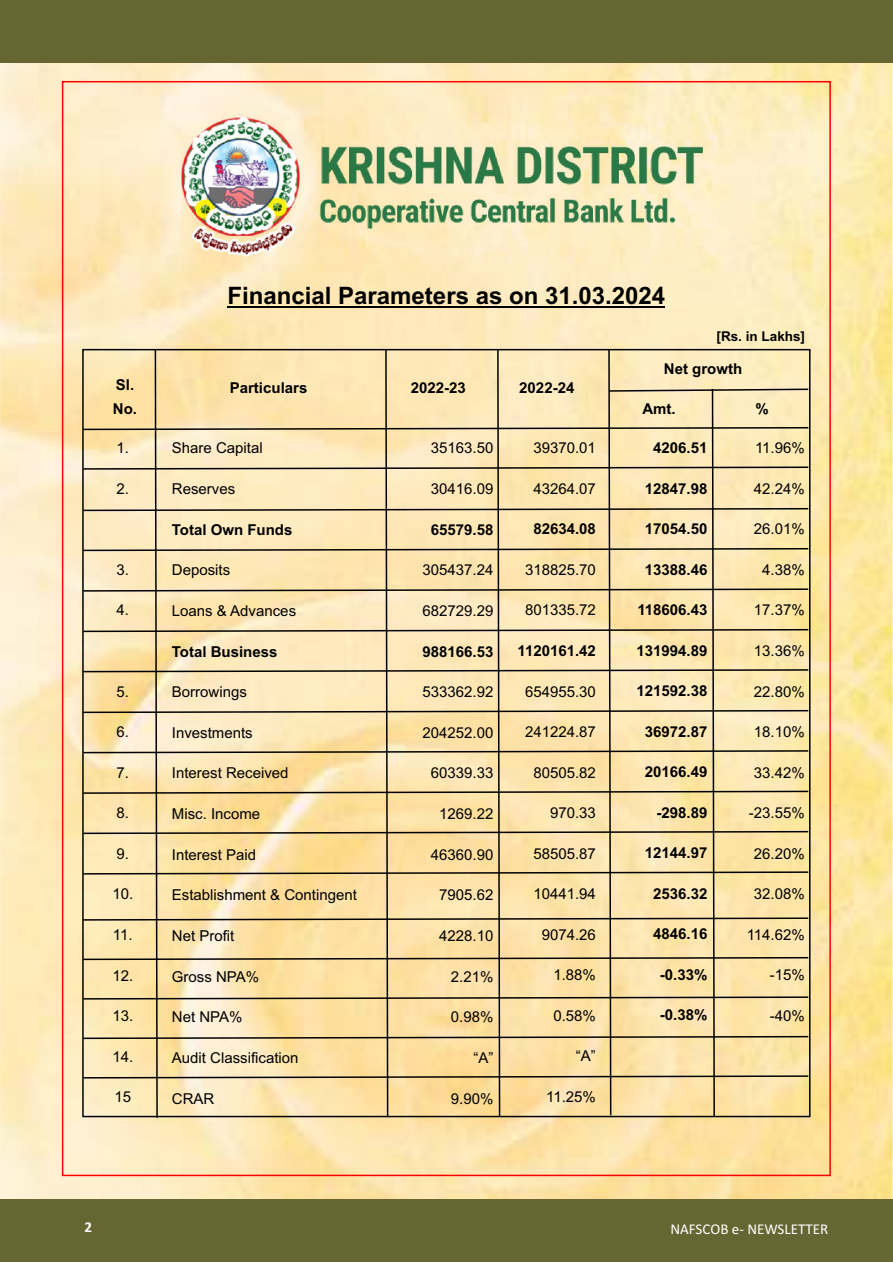
<style>
.page{position:relative;width:893px;height:1262px;background:#fff}
.page>*{position:absolute;margin:0;border:0;box-sizing:border-box;transform-origin:0 0}
.t1{font:700 24px "Arial";color:#000}
.t2{font:15px "Arial";color:#000}
.t3{font:700 15px/24.5px "Arial";color:#000}
.t4{font:15px "Calibri";color:#fff}
.t5{font:700 15px "Calibri";color:#fff}
.t6{font:700 13.5px "Arial";color:#000}
</style>
<div class="page">
<img style="left:2px;top:63px;width:889px;height:1136px">
<div style="left:0;top:1199px;width:893px;height:63px;background:#663"></div>
<div style="left:0;top:0;width:893px;height:63px;background:#663"></div>
<hr style="left:227px;top:307px;width:438px;height:1px;background:#000">
<svg style="left:82px;top:348px;width:727px;height:771px;background:#f0daa8"></svg>
<img style="left:175px;top:113px;width:542px;height:149px">
<h1 class="t1" style="left:227px;top:287px;width:439px">Financial Parameters as on 31.03.2024</h1>
<p class="t3" style="left:113px;top:373px;width:26px">Sl.<br>No.</p>
<p class="t3" style="left:230px;top:376px;width:79px">Particulars</p>
<p class="t3" style="left:410px;top:376px;width:57px">2022-23</p>
<p class="t3" style="left:519px;top:376px;width:57px">2022-24</p>
<p class="t2" style="left:116px;top:442px;width:14px">1.</p>
<p class="t2" style="left:116px;top:483px;width:14px">2.</p>
<p class="t2" style="left:116px;top:564px;width:14px">3.</p>
<p class="t2" style="left:116px;top:604px;width:14px">4.</p>
<p class="t2" style="left:116px;top:685px;width:14px">5.</p>
<p class="t2" style="left:116px;top:726px;width:14px">6.</p>
<p class="t2" style="left:116px;top:767px;width:14px">7.</p>
<p class="t2" style="left:116px;top:807px;width:14px">8.</p>
<p class="t2" style="left:116px;top:848px;width:14px">9.</p>
<p class="t2" style="left:112px;top:888px;width:22px">10.</p>
<p class="t2" style="left:113px;top:929px;width:21px">11.</p>
<p class="t2" style="left:112px;top:969px;width:22px">12.</p>
<p class="t2" style="left:112px;top:1010px;width:22px">13.</p>
<p class="t2" style="left:112px;top:1050px;width:22px">14.</p>
<p class="t2" style="left:114px;top:1091px;width:18px">15</p>
<p class="t2" style="left:172px;top:442px;width:92px">Share Capital</p>
<p class="t2" style="left:172px;top:483px;width:65px">Reserves</p>
<p class="t3" style="left:172px;top:518px;width:122px">Total Own Funds</p>
<p class="t2" style="left:172px;top:564px;width:60px">Deposits</p>
<p class="t2" style="left:172px;top:605px;width:126px">Loans &amp; Advances</p>
<p class="t3" style="left:172px;top:640px;width:107px">Total Business</p>
<p class="t2" style="left:172px;top:686px;width:77px">Borrowings</p>
<p class="t2" style="left:172px;top:727px;width:82px">Investments</p>
<p class="t2" style="left:172px;top:767px;width:118px">Interest Received</p>
<p class="t2" style="left:172px;top:808px;width:90px">Misc. Income</p>
<p class="t2" style="left:172px;top:849px;width:86px">Interest Paid</p>
<p class="t2" style="left:172px;top:889px;width:187px">Establishment &amp; Contingent</p>
<p class="t2" style="left:172px;top:930px;width:64px">Net Profit</p>
<p class="t2" style="left:172px;top:970px;width:89px">Gross NPA%</p>
<p class="t2" style="left:172px;top:1011px;width:72px">Net NPA%</p>
<p class="t2" style="left:172px;top:1052px;width:128px">Audit Classification</p>
<p class="t2" style="left:172px;top:1092px;width:44px">CRAR</p>
<p class="t2" style="left:431px;top:442px;width:64px">35163.50</p>
<p class="t2" style="left:431px;top:483px;width:64px">30416.09</p>
<p class="t3" style="left:431px;top:518px;width:64px">65579.58</p>
<p class="t2" style="left:422px;top:564px;width:72px">305437.24</p>
<p class="t2" style="left:422px;top:605px;width:72px">682729.29</p>
<p class="t3" style="left:422px;top:640px;width:72px">988166.53</p>
<p class="t2" style="left:422px;top:686px;width:72px">533362.92</p>
<p class="t2" style="left:422px;top:727px;width:72px">204252.00</p>
<p class="t2" style="left:431px;top:767px;width:64px">60339.33</p>
<p class="t2" style="left:439px;top:808px;width:56px">1269.22</p>
<p class="t2" style="left:431px;top:849px;width:64px">46360.90</p>
<p class="t2" style="left:439px;top:889px;width:56px">7905.62</p>
<p class="t2" style="left:439px;top:930px;width:56px">4228.10</p>
<p class="t2" style="left:451px;top:970px;width:44px">2.21%</p>
<p class="t2" style="left:451px;top:1011px;width:44px">0.98%</p>
<p class="t2" style="left:473px;top:1052px;width:21px">“A”</p>
<p class="t2" style="left:451px;top:1092px;width:44px">9.90%</p>
<p class="t2" style="left:533px;top:442px;width:64px">39370.01</p>
<p class="t2" style="left:533px;top:483px;width:64px">43264.07</p>
<p class="t3" style="left:533px;top:518px;width:64px">82634.08</p>
<p class="t2" style="left:525px;top:564px;width:72px">318825.70</p>
<p class="t2" style="left:525px;top:604px;width:72px">801335.72</p>
<p class="t3" style="left:517px;top:640px;width:80px">1120161.42</p>
<p class="t2" style="left:525px;top:685px;width:72px">654955.30</p>
<p class="t2" style="left:525px;top:726px;width:72px">241224.87</p>
<p class="t2" style="left:533px;top:766px;width:64px">80505.82</p>
<p class="t2" style="left:550px;top:807px;width:47px">970.33</p>
<p class="t2" style="left:533px;top:847px;width:64px">58505.87</p>
<p class="t2" style="left:533px;top:888px;width:64px">10441.94</p>
<p class="t2" style="left:541px;top:929px;width:56px">9074.26</p>
<p class="t2" style="left:553px;top:969px;width:44px">1.88%</p>
<p class="t2" style="left:553px;top:1010px;width:44px">0.58%</p>
<p class="t2" style="left:576px;top:1050px;width:21px">“A”</p>
<p class="t2" style="left:546px;top:1091px;width:51px">11.25%</p>
<p class="t6" style="left:716px;top:331px;width:90px">[Rs. in Lakhs]</p>
<p class="t3" style="left:664px;top:358px;width:80px">Net growth</p>
<p class="t3" style="left:642px;top:398px;width:35px">Amt.</p>
<p class="t3" style="left:755px;top:398px;width:15px">%</p>
<p class="t3" style="left:653px;top:437px;width:56px">4206.51</p>
<p class="t3" style="left:645px;top:477px;width:64px">12847.98</p>
<p class="t3" style="left:645px;top:518px;width:64px">17054.50</p>
<p class="t3" style="left:645px;top:558px;width:64px">13388.46</p>
<p class="t3" style="left:637px;top:599px;width:72px">118606.43</p>
<p class="t3" style="left:636px;top:639px;width:72px">131994.89</p>
<p class="t3" style="left:636px;top:680px;width:72px">121592.38</p>
<p class="t3" style="left:645px;top:720px;width:64px">36972.87</p>
<p class="t3" style="left:645px;top:761px;width:64px">20166.49</p>
<p class="t3" style="left:656px;top:801px;width:52px">-298.89</p>
<p class="t3" style="left:645px;top:842px;width:64px">12144.97</p>
<p class="t3" style="left:653px;top:882px;width:56px">2536.32</p>
<p class="t3" style="left:653px;top:923px;width:56px">4846.16</p>
<p class="t3" style="left:660px;top:963px;width:49px">-0.33%</p>
<p class="t3" style="left:660px;top:1004px;width:49px">-0.38%</p>
<p class="t2" style="left:755px;top:442px;width:51px">11.96%</p>
<p class="t2" style="left:754px;top:483px;width:52px">42.24%</p>
<p class="t2" style="left:754px;top:523px;width:52px">26.01%</p>
<p class="t2" style="left:762px;top:564px;width:44px">4.38%</p>
<p class="t2" style="left:754px;top:604px;width:52px">17.37%</p>
<p class="t2" style="left:754px;top:645px;width:52px">13.36%</p>
<p class="t2" style="left:754px;top:685px;width:52px">22.80%</p>
<p class="t2" style="left:754px;top:726px;width:52px">18.10%</p>
<p class="t2" style="left:754px;top:766px;width:52px">33.42%</p>
<p class="t2" style="left:749px;top:807px;width:57px">-23.55%</p>
<p class="t2" style="left:754px;top:848px;width:52px">26.20%</p>
<p class="t2" style="left:754px;top:888px;width:52px">32.08%</p>
<p class="t2" style="left:746px;top:929px;width:60px">114.62%</p>
<p class="t2" style="left:769px;top:969px;width:37px">-15%</p>
<p class="t2" style="left:769px;top:1010px;width:37px">-40%</p>
<p class="t5" style="left:85px;top:1221px;width:9px">2</p>
<p class="t4" style="left:670px;top:1222px;width:159px">NAFSCOB e- NEWSLETTER</p>
</div>
